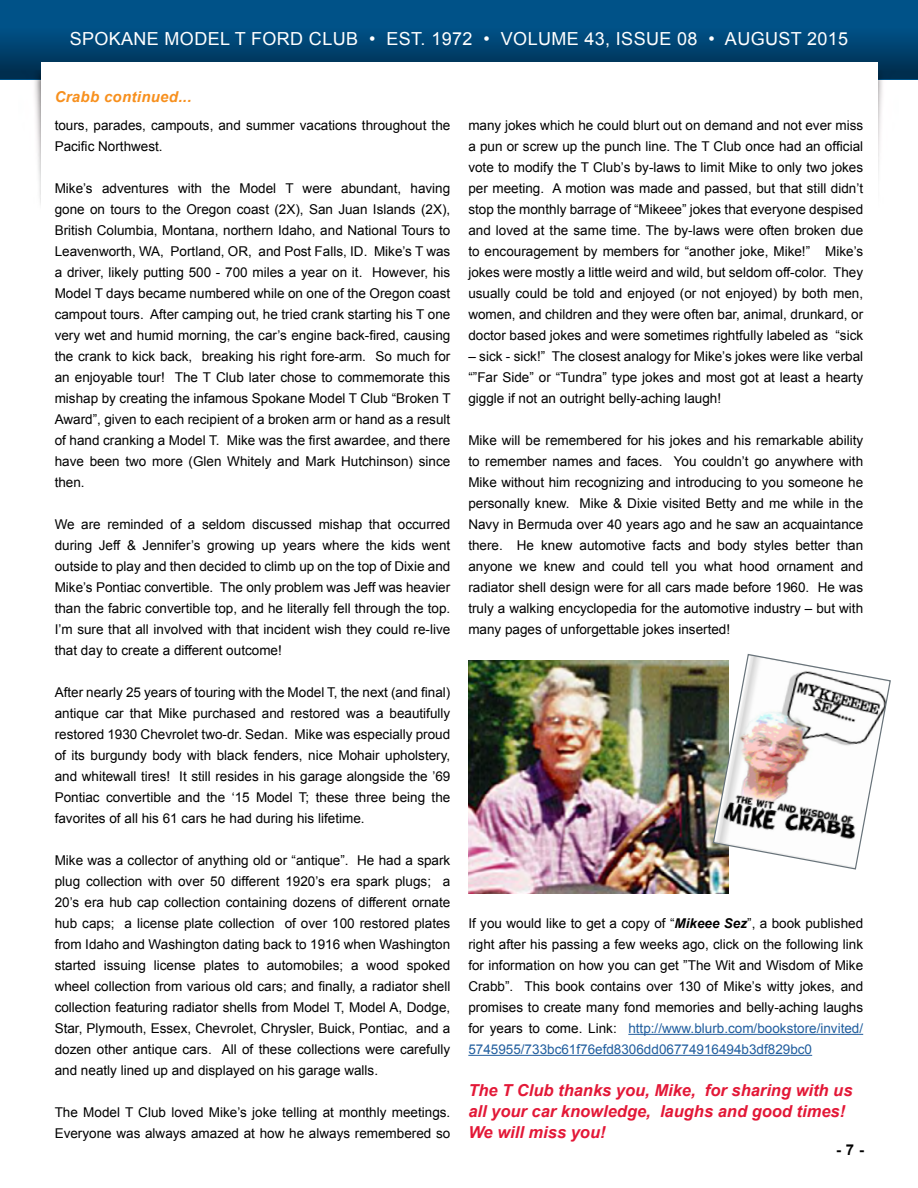
<style>
.page{position:relative;width:918px;height:1188px;background:#fff}
.page>*{position:absolute;margin:0;border:0;box-sizing:border-box;transform-origin:0 0}
.t1{font:18px "Arial";letter-spacing:.02em;color:#fff}
.t2{font:italic 700 16.5px/21px "Arial";color:#e31837}
.t3{font:italic 700 15px "Arial";letter-spacing:.02em;color:#f7901e}
.t4{font:700 15px "Arial";color:#000}
.t5{font:13.5px/21px "Arial";color:#000;text-align:justify}
.s1{font-weight:700;font-style:italic}
.s2{color:#215e9e}
</style>
<div class="page">
<div style="left:0;top:0;width:918px;height:78px;background:linear-gradient(to bottom,#005b97,#003051)"></div>
<img style="left:19px;top:71px;width:22px;height:134px">
<img style="left:878px;top:71px;width:20px;height:104px">
<div style="left:41px;top:62px;width:837px;height:213px;background:#fff"></div>
<hr style="left:628px;top:1034px;width:235px;height:1px;background:#215e9e">
<hr style="left:468px;top:1055px;width:344px;height:1px;background:#215e9e">
<img style="left:468px;top:660px;width:261px;height:234px">
<img style="left:712px;top:654px;width:179px;height:216px">
<h1 class="t1" style="left:70px;top:26px;width:780px">SPOKANE MODEL T FORD CLUB • EST. 1972 • VOLUME 43, ISSUE 08 • AUGUST 2015</h1>
<p class="t3" style="left:55px;top:86px;width:138px">Crabb continued...</p>
<p class="t5" style="left:55px;top:115px;width:397px">tours, parades, campouts, and summer vacations throughout the<br>Pacific Northwest.</p>
<p class="t5" style="left:55px;top:178px;width:397px">Mike’s adventures with the Model T were abundant, having gone on tours to the Oregon coast (2X), San Juan Islands (2X), British Columbia, Montana, northern Idaho, and National Tours to Leavenworth, WA, Portland, OR, and Post Falls, ID. Mike’s T was a driver, likely putting 500 - 700 miles a year on it. However, his Model T days became numbered while on one of the Oregon coast campout tours. After camping out, he tried crank starting his T one very wet and humid morning, the car’s engine back-fired, causing the crank to kick back, breaking his right fore-arm. So much for an enjoyable tour! The T Club later chose to commemorate this mishap by creating the infamous Spokane Model T Club “Broken T Award”, given to each recipient of a broken arm or hand as a result of hand cranking a Model T. Mike was the first awardee, and there have been two more (Glen Whitely and Mark Hutchinson) since then.</p>
<p class="t5" style="left:55px;top:514px;width:397px">We are reminded of a seldom discussed mishap that occurred during Jeff &amp; Jennifer’s growing up years where the kids went outside to play and then decided to climb up on the top of Dixie and Mike’s Pontiac convertible. The only problem was Jeff was heavier than the fabric convertible top, and he literally fell through the top.<br>I’m sure that all involved with that incident wish they could re-live that day to create a different outcome!</p>
<p class="t5" style="left:55px;top:682px;width:397px">After nearly 25 years of touring with the Model T, the next (and final) antique car that Mike purchased and restored was a beautifully restored 1930 Chevrolet two-dr. Sedan. Mike was especially proud of its burgundy body with black fenders, nice Mohair upholstery, and whitewall tires! It still resides in his garage alongside the ’69<br>Pontiac convertible and the ‘15 Model T; these three being the favorites of all his 61 cars he had during his lifetime.</p>
<p class="t5" style="left:55px;top:850px;width:397px">Mike was a collector of anything old or “antique”. He had a spark plug collection with over 50 different 1920’s era spark plugs; a 20’s era hub cap collection containing dozens of different ornate hub caps; a license plate collection of over 100 restored plates from Idaho and Washington dating back to 1916 when Washington started issuing license plates to automobiles; a wood spoked wheel collection from various old cars; and finally, a radiator shell collection featuring radiator shells from Model T, Model A, Dodge, Star, Plymouth, Essex, Chevrolet, Chrysler, Buick, Pontiac, and a dozen other antique cars. All of these collections were carefully and neatly lined up and displayed on his garage walls.</p>
<p class="t5" style="left:55px;top:1102px;width:397px">The Model T Club loved Mike’s joke telling at monthly meetings.<br>Everyone was always amazed at how he always remembered so</p>
<p class="t5" style="left:468px;top:115px;width:396px">many jokes which he could blurt out on demand and not ever miss a pun or screw up the punch line. The T Club once had an official vote to modify the T Club’s by-laws to limit Mike to only two jokes per meeting. A motion was made and passed, but that still didn’t stop the monthly barrage of “Mikeee” jokes that everyone despised and loved at the same time. The by-laws were often broken due to encouragement by members for “another joke, Mike!” Mike’s jokes were mostly a little weird and wild, but seldom off-color. They usually could be told and enjoyed (or not enjoyed) by both men, women, and children and they were often bar, animal, drunkard, or doctor based jokes and were sometimes rightfully labeled as “sick</p>
<p class="t5" style="left:468px;top:346px;width:396px">– sick - sick!” The closest analogy for Mike’s jokes were like verbal “”Far Side” or “Tundra” type jokes and most got at least a hearty giggle if not an outright belly-aching laugh!</p>
<p class="t5" style="left:468px;top:430px;width:396px">Mike will be remembered for his jokes and his remarkable ability to remember names and faces. You couldn’t go anywhere with Mike without him recognizing and introducing to you someone he personally knew. Mike &amp; Dixie visited Betty and me while in the Navy in Bermuda over 40 years ago and he saw an acquaintance there. He knew automotive facts and body styles better than anyone we knew and could tell you what hood ornament and radiator shell design were for all cars made before 1960. He was truly a walking encyclopedia for the automotive industry – but with many pages of unforgettable jokes inserted!</p>
<p class="t5" style="left:468px;top:913px;width:396px">If you would like to get a copy of “<span class="s1">Mikeee Sez</span>”, a book published right after his passing a few weeks ago, click on the following link for information on how you can get ”The Wit and Wisdom of Mike Crabb”. This book contains over 130 of Mike’s witty jokes, and promises to create many fond memories and belly-aching laughs for years to come. Link: <span class="s2">http://www.blurb.com/bookstore/invited/ 5745955/733bc61f76efd8306dd06774916494b3df829bc0</span></p>
<p class="t2" style="left:468px;top:1080px;width:386px">The T Club thanks you, Mike, for sharing with us all your car knowledge, laughs and good times!<br>We will miss you!</p>
<p class="t4" style="left:836px;top:1140px;width:29px">- 7 -</p>
</div>
